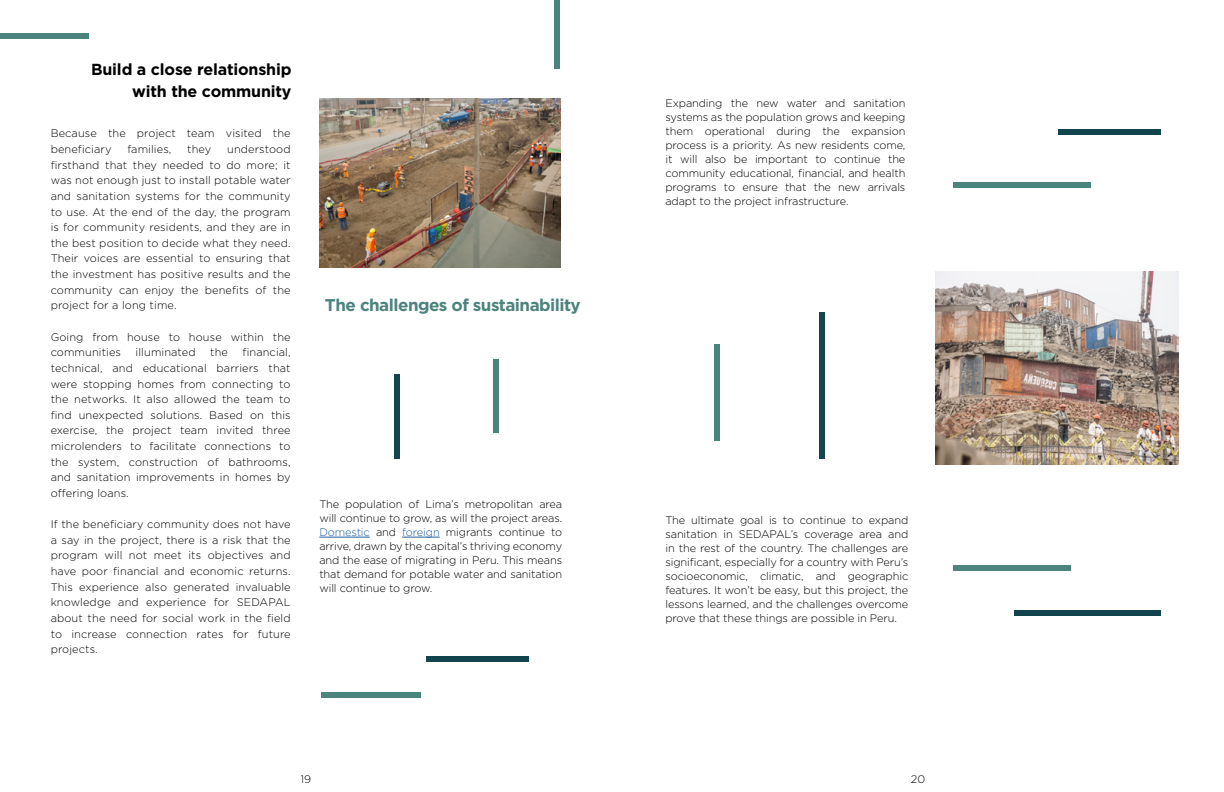
<style>
.page{position:relative;width:1224px;height:792px;background:#fff}
.page>*{position:absolute;margin:0;border:0;box-sizing:border-box;transform-origin:0 0}
.t1{font:700 17px "Gotham";letter-spacing:-.03em;color:#4b837d}
.t2{font:700 16px "Gotham";letter-spacing:-.01em;color:#000}
.t3{font:300 11px/15.6px "Gotham";letter-spacing:.01em;color:#000;text-align:justify}
.s1{color:#215e9e}
</style>
<div class="page">
<img style="left:319px;top:99px;width:241px;height:168px">
<div style="left:554px;top:0;width:5px;height:68px;background:#4b837d"></div>
<div style="left:0;top:33px;width:88px;height:6px;background:#4b837d"></div>
<div style="left:1058px;top:129px;width:102px;height:6px;background:#13454f"></div>
<div style="left:714px;top:344px;width:6px;height:97px;background:#4b837d"></div>
<div style="left:954px;top:182px;width:137px;height:6px;background:#4b837d"></div>
<img style="left:935px;top:272px;width:243px;height:193px">
<div style="left:1014px;top:610px;width:146px;height:6px;background:#13454f"></div>
<div style="left:954px;top:565px;width:117px;height:5px;background:#4b837d"></div>
<div style="left:819px;top:312px;width:6px;height:146px;background:#13454f"></div>
<div style="left:426px;top:656px;width:102px;height:6px;background:#13454f"></div>
<div style="left:493px;top:359px;width:6px;height:74px;background:#4b837d"></div>
<div style="left:322px;top:692px;width:99px;height:6px;background:#4b837d"></div>
<hr style="left:319px;top:537px;width:51px;height:1px;background:#215e9e">
<hr style="left:402px;top:537px;width:38px;height:1px;background:#215e9e">
<div style="left:394px;top:374px;width:6px;height:84px;background:#13454f"></div>
<p class="t2" style="left:91px;top:60px;width:202px">Build a close relationship</p>
<p class="t2" style="left:132px;top:82px;width:161px">with the community</p>
<p class="t3" style="left:51px;top:126px;width:241px">Because the project team visited the beneficiary</p>
<p class="t3" style="left:127px;top:141px;width:46px">families,</p>
<p class="t3" style="left:187px;top:141px;width:26px">they</p>
<p class="t3" style="left:51px;top:141px;width:242px;text-indent:176px">understood firsthand that they needed to do more; it was not enough just to install potable water and sanitation systems for the community to use. At the end of the day, the program is for community residents, and they are in the best position to decide what they need.<br>Their voices are essential to ensuring that the investment has positive results and the community can enjoy the benefits of the project for a long time.</p>
<p class="t3" style="left:51px;top:329px;width:241px">Going from house to house within the communities</p>
<p class="t3" style="left:51px;top:344px;width:242px;text-indent:192px">financial, technical, and educational barriers that were stopping homes from connecting to the networks. It also allowed the team to find unexpected solutions. Based on this exercise, the project team invited three microlenders to facilitate connections to the system, construction of bathrooms, and sanitation improvements in homes by offering loans.</p>
<p class="t3" style="left:51px;top:516px;width:242px">If the beneficiary community does not have a say in the project, there is a risk that the program will not meet its objectives and have poor financial and economic returns.<br>This experience also generated invaluable knowledge and experience for SEDAPAL about the need for social work in the field to increase connection rates for future projects.</p>
<p class="t3" style="left:136px;top:344px;width:62px">illuminated</p>
<p class="t3" style="left:210px;top:344px;width:19px">the</p>
<p class="t1" style="left:325px;top:295px;width:257px">The challenges of sustainability</p>
<p class="t3" style="left:319px;top:497px;width:244px;line-height:14px">The population of Lima’s metropolitan area will continue to grow, as will the project areas.<br><span class="s1">Domestic</span> and <span class="s1">foreign</span> migrants continue to arrive, drawn by the capital’s thriving economy and the ease of migrating in Peru. This means that demand for potable water and sanitation will continue to grow.</p>
<p class="t3" style="left:665px;top:96px;width:242px;line-height:14px">Expanding the new water and sanitation systems as the population grows and keeping them operational during the expansion process is a priority. As new residents come, it will also be important to continue the community educational, financial, and health programs to ensure that the new arrivals adapt to the project infrastructure.</p>
<p class="t3" style="left:665px;top:513px;width:244px;line-height:14px">The ultimate goal is to continue to expand sanitation in SEDAPAL’s coverage area and in the rest of the country. The challenges are significant, especially for a country with Peru’s socioeconomic, climatic, and geographic features. It won’t be easy, but this project, the lessons learned, and the challenges overcome prove that these things are possible in Peru.</p>
<p class="t3" style="left:301px;top:771px;width:12px">19</p>
<p class="t3" style="left:911px;top:771px;width:16px">20</p>
</div>
